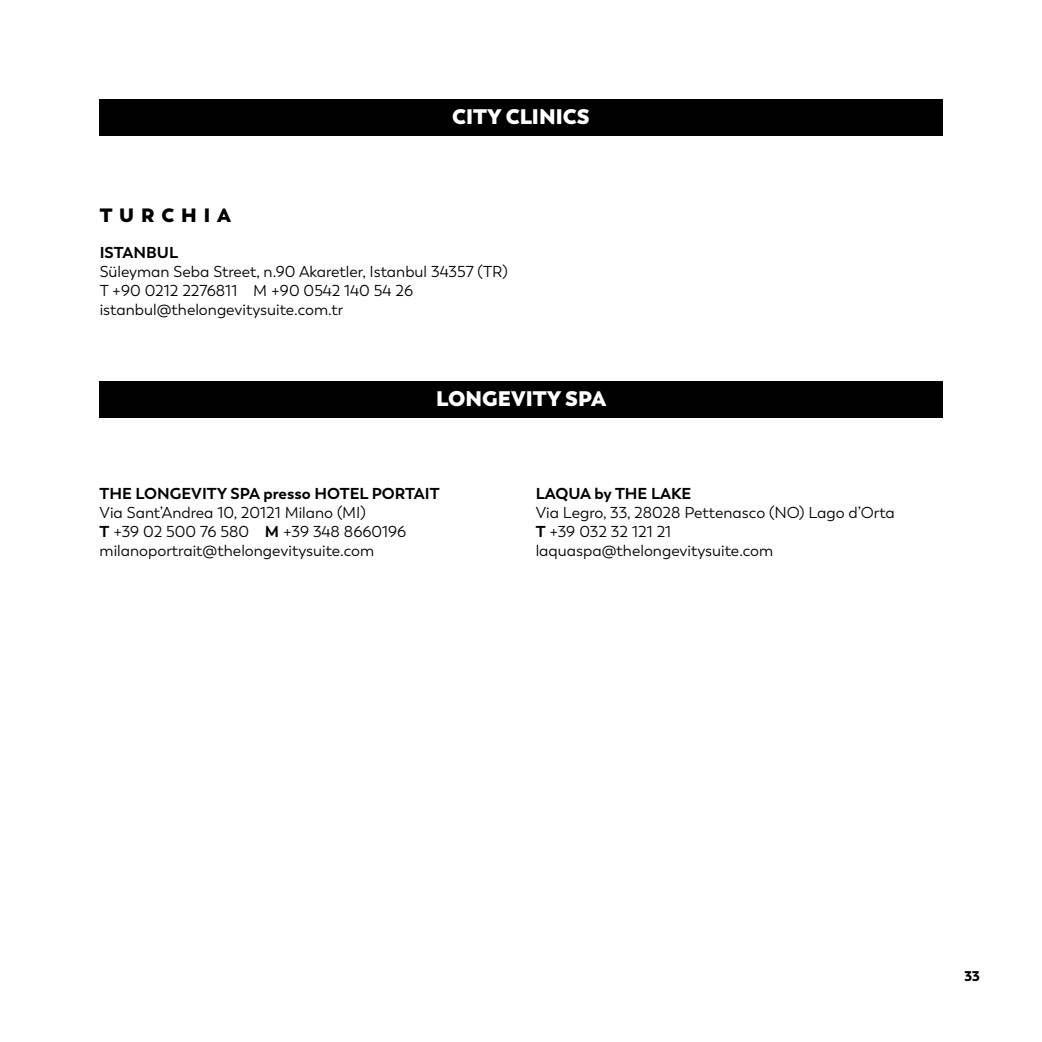
<style>
.page{position:relative;width:1042px;height:1042px;background:#fff}
.page>*{position:absolute;margin:0;border:0;box-sizing:border-box;transform-origin:0 0}
.t1{font:800 21px "Trenda";color:#fff}
.t2{font:800 19.25px "Trenda";letter-spacing:.355em;color:#000}
.t3{font:15.75px "Trenda";color:#020304}
.t4{font:700 15.75px "Trenda";color:#000}
.t5{font:900 14px "Trenda";color:#000}
.s1{font-weight:700}
</style>
<div class="page">
<div style="left:99px;top:381px;width:843px;height:37px;background:#000"></div>
<div style="left:99px;top:99px;width:843px;height:37px;background:#000"></div>
<p class="t2" style="left:100px;top:202px;width:133px">TURCHIA</p>
<p class="t1" style="left:452px;top:103px;width:139px">CITY CLINICS</p>
<p class="t4" style="left:100px;top:242px;width:80px">ISTANBUL</p>
<p class="t3" style="left:100px;top:262px;width:410px">Süleyman Seba Street, n.90 Akaretler, Istanbul 34357 (TR)</p>
<p class="t3" style="left:100px;top:281px;width:315px">T +90 0212 2276811 M +90 0542 140 54 26</p>
<p class="t3" style="left:100px;top:300px;width:245px">istanbul@thelongevitysuite.com.tr</p>
<p class="t1" style="left:436px;top:385px;width:171px">LONGEVITY SPA</p>
<p class="t4" style="left:100px;top:484px;width:341px">THE LONGEVITY SPA presso HOTEL PORTAIT</p>
<p class="t3" style="left:100px;top:504px;width:268px">Via Sant’Andrea 10, 20121 Milano (MI)</p>
<p class="t3" style="left:100px;top:522px;width:308px"><span class="s1">T</span> +39 02 500 76 580 <span class="s1">M</span> +39 348 8660196</p>
<p class="t3" style="left:100px;top:541px;width:276px">milanoportrait@thelongevitysuite.com</p>
<p class="t4" style="left:536px;top:484px;width:157px">LAQUA by THE LAKE</p>
<p class="t3" style="left:536px;top:504px;width:361px">Via Legro, 33, 28028 Pettenasco (NO) Lago d’Orta</p>
<p class="t3" style="left:536px;top:522px;width:137px"><span class="s1">T</span> +39 032 32 121 21</p>
<p class="t3" style="left:536px;top:541px;width:239px">laquaspa@thelongevitysuite.com</p>
<p class="t5" style="left:964px;top:967px;width:17px">33</p>
</div>
